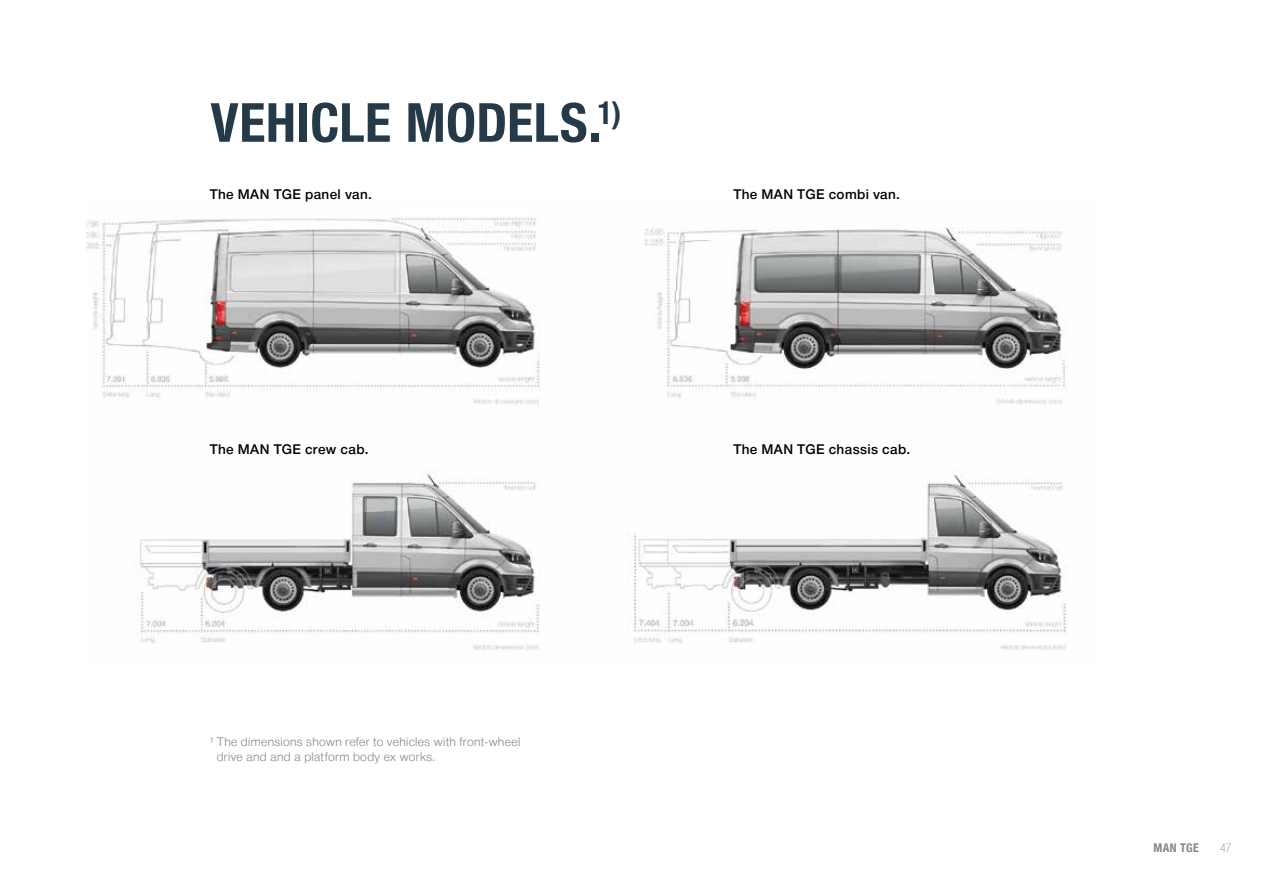
<style>
.page{position:relative;width:1263px;height:893px;background:#fff}
.page>*{position:absolute;margin:0;border:0;box-sizing:border-box;transform-origin:0 0}
.t1{font:700 54px "Man Global Condensed";letter-spacing:.005em;color:#253a49}
.t2{font:500 13.5px "Man Global";letter-spacing:.03em;color:#000}
.t3{font:300 12px/15px "Man Global";letter-spacing:.03em;color:#878787}
.t4{font:700 12px "Man Global Condensed";letter-spacing:.035em;color:#878787}
.t5{font:300 12px "Man Global Condensed";color:#878787}
</style>
<div class="page">
<img style="left:85px;top:218px;width:983px;height:433px">
<h1 class="t1" style="left:210px;top:92px;width:412px">VEHICLE MODELS.<sup>1)</sup></h1>
<p class="t2" style="left:210px;top:186px;width:164px">The MAN TGE panel van.</p>
<p class="t2" style="left:210px;top:441px;width:160px">The MAN TGE crew cab.</p>
<p class="t3" style="left:217px;top:735px;width:305px;text-indent:-7px">¹ The dimensions shown refer to vehicles with front-wheel drive and and a platform body ex works.</p>
<p class="t2" style="left:733px;top:186px;width:168px">The MAN TGE combi van.</p>
<p class="t2" style="left:733px;top:441px;width:178px">The MAN TGE chassis cab.</p>
<p class="t4" style="left:1153px;top:841px;width:47px">MAN TGE</p>
<p class="t5" style="left:1220px;top:841px;width:13px">47</p>
</div>
